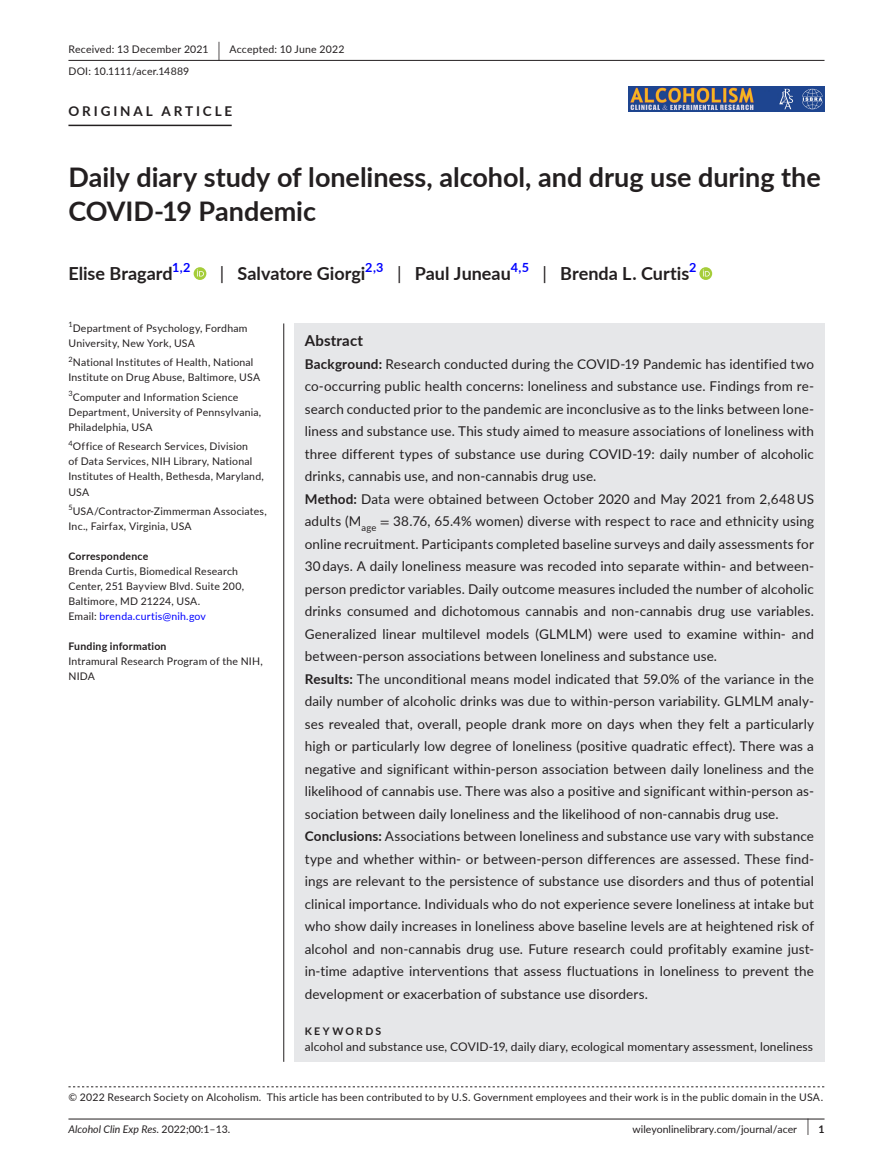
<style>
.page{position:relative;width:893px;height:1174px;background:#fff}
.page>*{position:absolute;margin:0;border:0;box-sizing:border-box;transform-origin:0 0}
.t1{font:700 27px/34.5px "Lato";color:#231f20}
.t2{font:700 18px "Lato";color:#231f20}
.t3{font:700 15px "Lato";letter-spacing:.015em;color:#231f20}
.t4{font:13.5px/22.5px "Lato";letter-spacing:.01em;color:#231f20}
.t5{font:700 13.5px "Lato";letter-spacing:.215em;color:#231f20}
.t6{font:700 12.6px "Lato";color:#00f}
.t7{font:12px "Lato";letter-spacing:.01em;color:#231f20}
.t8{font:10.5px/15px "Lato";letter-spacing:.02em;color:#231f20}
.t9{font:10.5px "Lato";color:#231f20}
.t10{font:700 10.5px "Lato";letter-spacing:.02em;color:#231f20}
.t11{font:italic 10.5px "Lato";color:#231f20}
.t12{font:700 10.5px "Lato";letter-spacing:.22em;color:#231f20}
.t13{font:7.35px "Lato";color:#231f20}
.s1{font-size:19.65px}
.s2{font-weight:400}
.s3{color:#00f}
.s4{font-weight:700}
.s5{font-family:"STIX"}
.s6{font-style:normal}
.s7{font-size:17.4px}
</style>
<div class="page">
<hr style="left:68px;top:1118px;width:756px;height:1px;background:#231f20">
<img style="left:629px;top:86px;width:195px;height:26px">
<hr style="left:68px;top:60px;width:756px;height:1px;background:#231f20">
<hr style="left:68px;top:125px;width:164px;height:1px;background:#231f20">
<svg style="left:194px;top:267px;width:12px;height:13px"></svg>
<svg style="left:197px;top:269px;width:7px;height:7px"></svg>
<svg style="left:699px;top:267px;width:13px;height:13px"></svg>
<svg style="left:703px;top:269px;width:7px;height:7px"></svg>
<div style="left:294px;top:323px;width:530px;height:738px;background:#e6e7e9"></div>
<hr style="left:283px;top:323px;width:1px;height:738px;background:#231f20">
<svg style="left:68px;top:1086px;width:756px;height:1px"></svg>
<p class="t8" style="left:68px;top:38px;width:277px;line-height:21.8px">Received: 13 December 2021 <span class="s1">|</span> Accepted: 10 June 2022<br>DOI: 10.1111/acer.14889</p>
<p class="t5" style="left:68px;top:101px;width:165px">ORIGINAL ARTICLE</p>
<h1 class="t1" style="left:68px;top:159px;width:754px">Daily diary study of loneliness, alcohol, and drug use during the<br>COVID-19 Pandemic</h1>
<h2 class="t2" style="left:68px;top:260px;width:106px">Elise Bragard</h2>
<p class="t6" style="left:172px;top:258px;width:20px">1,2</p>
<h2 class="t2" style="left:220px;top:260px;width:147px"><span class="s2">|</span> Salvatore Giorgi</h2>
<p class="t6" style="left:365px;top:258px;width:20px">2,3</p>
<h2 class="t2" style="left:397px;top:260px;width:115px"><span class="s2">|</span> Paul Juneau</h2>
<p class="t6" style="left:511px;top:258px;width:20px">4,5</p>
<h2 class="t2" style="left:543px;top:260px;width:148px"><span class="s2">|</span> Brenda L. Curtis</h2>
<p class="t6" style="left:689px;top:258px;width:9px">2</p>
<p class="t13" style="left:68px;top:319px;width:6px">1</p>
<p class="t8" style="left:68px;top:320px;width:180px;text-indent:4px">Department of Psychology, Fordham<br>University, New York, USA</p>
<p class="t13" style="left:68px;top:354px;width:6px">2</p>
<p class="t8" style="left:68px;top:355px;width:193px;text-align:center">National Institutes of Health, National<br>Institute on Drug Abuse, Baltimore, USA</p>
<p class="t13" style="left:68px;top:388px;width:6px">3</p>
<p class="t8" style="left:68px;top:389px;width:194px;text-indent:4px">Computer and Information Science<br>Department, University of Pennsylvania,<br>Philadelphia, USA</p>
<p class="t8" style="left:68px;top:439px;width:197px"><sup>4</sup>Office of Research Services, Division<br>of Data Services, NIH Library, National<br>Institutes of Health, Bethesda, Maryland,<br>USA</p>
<p class="t8" style="left:68px;top:503px;width:200px"><sup>5</sup>USA/Contractor-Zimmerman Associates,<br>Inc., Fairfax, Virginia, USA</p>
<p class="t10" style="left:68px;top:548px;width:81px">Correspondence</p>
<p class="t8" style="left:68px;top:563px;width:177px">Brenda Curtis, Biomedical Research<br>Center, 251 Bayview Blvd. Suite 200,<br>Baltimore, MD 21224, USA.<br>Email: <span class="s3">brenda.curtis@nih.gov</span></p>
<p class="t10" style="left:68px;top:638px;width:100px">Funding information</p>
<p class="t8" style="left:68px;top:653px;width:196px">Intramural Research Program of the NIH,<br>NIDA</p>
<p class="t3" style="left:305px;top:329px;width:60px">Abstract</p>
<p class="t4" style="left:305px;top:352px;width:511px"><span class="s4">Background:</span> Research conducted during the COVID-19 Pandemic has identified two co-occurring public health concerns: loneliness and substance use. Findings from re&shy;search conducted prior to the pandemic are inconclusive as to the links between lone&shy;liness and substance use. This study aimed to measure associations of loneliness with three different types of substance use during COVID-19: daily number of alcoholic drinks, cannabis use, and non-cannabis drug use.<br><span class="s4">Method:</span> Data were obtained between October 2020 and May 2021 from 2,648 US adults (M<sub>age</sub> <span class="s5">=</span> 38.76, 65.4% women) diverse with respect to race and ethnicity using online recruitment. Participants completed baseline surveys and daily assessments for 30 days. A daily loneliness measure was recoded into separate within- and between&shy;person predictor variables. Daily outcome measures included the number of alcoholic drinks consumed and dichotomous cannabis and non-cannabis drug use variables.<br>Generalized linear multilevel models (GLMLM) were used to examine within- and between-person associations between loneliness and substance use.<br><span class="s4">Results:</span> The unconditional means model indicated that 59.0% of the variance in the daily number of alcoholic drinks was due to within-person variability. GLMLM analy&shy;ses revealed that, overall, people drank more on days when they felt a particularly high or particularly low degree of loneliness (positive quadratic effect). There was a negative and significant within-person association between daily loneliness and the likelihood of cannabis use. There was also a positive and significant within-person as&shy;sociation between daily loneliness and the likelihood of non-cannabis drug use.<br><span class="s4">Conclusions:</span> Associations between loneliness and substance use vary with substance type and whether within- or between-person differences are assessed. These find&shy;ings are relevant to the persistence of substance use disorders and thus of potential clinical importance. Individuals who do not experience severe loneliness at intake but who show daily increases in loneliness above baseline levels are at heightened risk of alcohol and non-cannabis drug use. Future research could profitably examine just&shy;in-time adaptive interventions that assess fluctuations in loneliness to prevent the development or exacerbation of substance use disorders.</p>
<p class="t12" style="left:305px;top:1023px;width:78px">KEYWORDS</p>
<p class="t7" style="left:305px;top:1038px;width:510px">alcohol and substance use, COVID-19, daily diary, ecological momentary assessment, loneliness</p>
<p class="t8" style="left:68px;top:1089px;width:756px">© 2022 Research Society on Alcoholism. This article has been contributed to by U.S. Government employees and their work is in the public domain in the USA.</p>
<p class="t11" style="left:68px;top:1121px;width:163px">Alcohol Clin Exp Res. <span class="s6">2022;00:1–13.</span></p>
<p class="t9" style="left:633px;top:1121px;width:193px">wileyonlinelibrary.com/journal/acer <span class="s7">|</span> <span class="s4">1</span></p>
</div>
